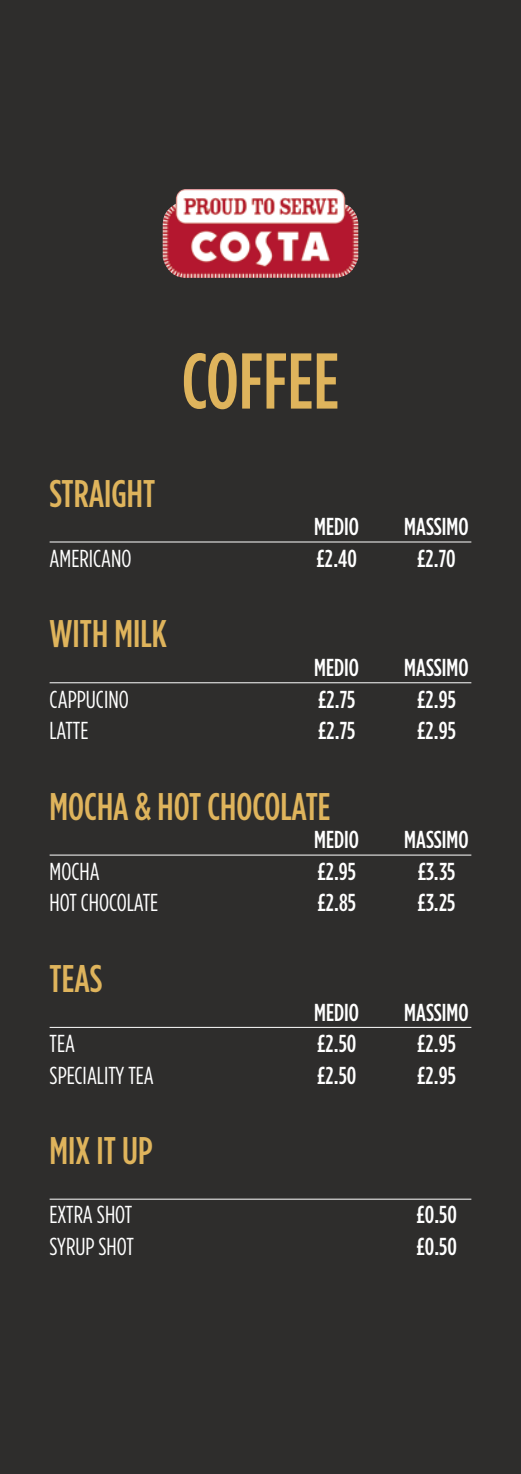
<style>
.page{position:relative;width:521px;height:1474px;background:#fff}
.page>*{position:absolute;margin:0;border:0;box-sizing:border-box;transform-origin:0 0}
.t1{font:500 78.75px "Gotham Condensed";color:#dfb45c}
.t2{font:500 38.5px "Gotham Condensed";color:#dfb45c}
.t3{font:500 24.5px "Gotham Condensed";color:#fff}
.t4{font:24.5px "Gotham Condensed";color:#fff}
</style>
<div class="page">
<div style="left:0;top:0;width:521px;height:1473px;background:#2e2d2c"></div>
<hr style="left:50px;top:1198px;width:421px;height:1px;background:#fff">
<hr style="left:50px;top:541px;width:421px;height:1px;background:#fff">
<hr style="left:50px;top:682px;width:421px;height:1px;background:#fff">
<hr style="left:50px;top:854px;width:421px;height:1px;background:#fff">
<hr style="left:50px;top:1026px;width:421px;height:1px;background:#fff">
<img style="left:162px;top:189px;width:196px;height:89px">
<h2 class="t2" style="left:50px;top:472px;width:107px">STRAIGHT</h2>
<h1 class="t1" style="left:182px;top:337px;width:159px">COFFEE</h1>
<p class="t3" style="left:314px;top:513px;width:46px">MEDIO</p>
<p class="t3" style="left:404px;top:513px;width:66px">MASSIMO</p>
<p class="t4" style="left:50px;top:545px;width:84px">AMERICANO</p>
<p class="t3" style="left:316px;top:544px;width:42px">£2.40</p>
<p class="t3" style="left:417px;top:544px;width:40px">£2.70</p>
<h2 class="t2" style="left:50px;top:612px;width:119px">WITH MILK</h2>
<p class="t3" style="left:314px;top:654px;width:46px">MEDIO</p>
<p class="t3" style="left:404px;top:654px;width:66px">MASSIMO</p>
<p class="t4" style="left:50px;top:686px;width:81px">CAPPUCINO</p>
<p class="t3" style="left:318px;top:685px;width:39px">£2.75</p>
<p class="t3" style="left:417px;top:685px;width:40px">£2.95</p>
<p class="t4" style="left:50px;top:717px;width:40px">LATTE</p>
<p class="t3" style="left:318px;top:717px;width:39px">£2.75</p>
<p class="t3" style="left:417px;top:717px;width:40px">£2.95</p>
<h2 class="t2" style="left:50px;top:785px;width:282px">MOCHA &amp; HOT CHOCOLATE</h2>
<p class="t3" style="left:314px;top:826px;width:46px">MEDIO</p>
<p class="t3" style="left:404px;top:826px;width:66px">MASSIMO</p>
<p class="t4" style="left:50px;top:858px;width:52px">MOCHA</p>
<p class="t3" style="left:317px;top:857px;width:40px">£2.95</p>
<p class="t3" style="left:418px;top:857px;width:39px">£3.35</p>
<p class="t4" style="left:50px;top:889px;width:110px">HOT CHOCOLATE</p>
<p class="t3" style="left:317px;top:889px;width:40px">£2.85</p>
<p class="t3" style="left:418px;top:889px;width:39px">£3.25</p>
<h2 class="t2" style="left:50px;top:957px;width:54px">TEAS</h2>
<p class="t3" style="left:314px;top:998px;width:46px">MEDIO</p>
<p class="t3" style="left:404px;top:998px;width:66px">MASSIMO</p>
<p class="t4" style="left:50px;top:1030px;width:27px">TEA</p>
<p class="t3" style="left:317px;top:1030px;width:41px">£2.50</p>
<p class="t3" style="left:417px;top:1030px;width:40px">£2.95</p>
<p class="t4" style="left:50px;top:1062px;width:106px">SPECIALITY TEA</p>
<p class="t3" style="left:317px;top:1061px;width:41px">£2.50</p>
<p class="t3" style="left:417px;top:1061px;width:40px">£2.95</p>
<h2 class="t2" style="left:50px;top:1129px;width:105px">MIX IT UP</h2>
<p class="t4" style="left:50px;top:1201px;width:84px">EXTRA SHOT</p>
<p class="t3" style="left:416px;top:1200px;width:42px">£0.50</p>
<p class="t4" style="left:50px;top:1232px;width:86px">SYRUP SHOT</p>
<p class="t3" style="left:416px;top:1232px;width:42px">£0.50</p>
</div>
